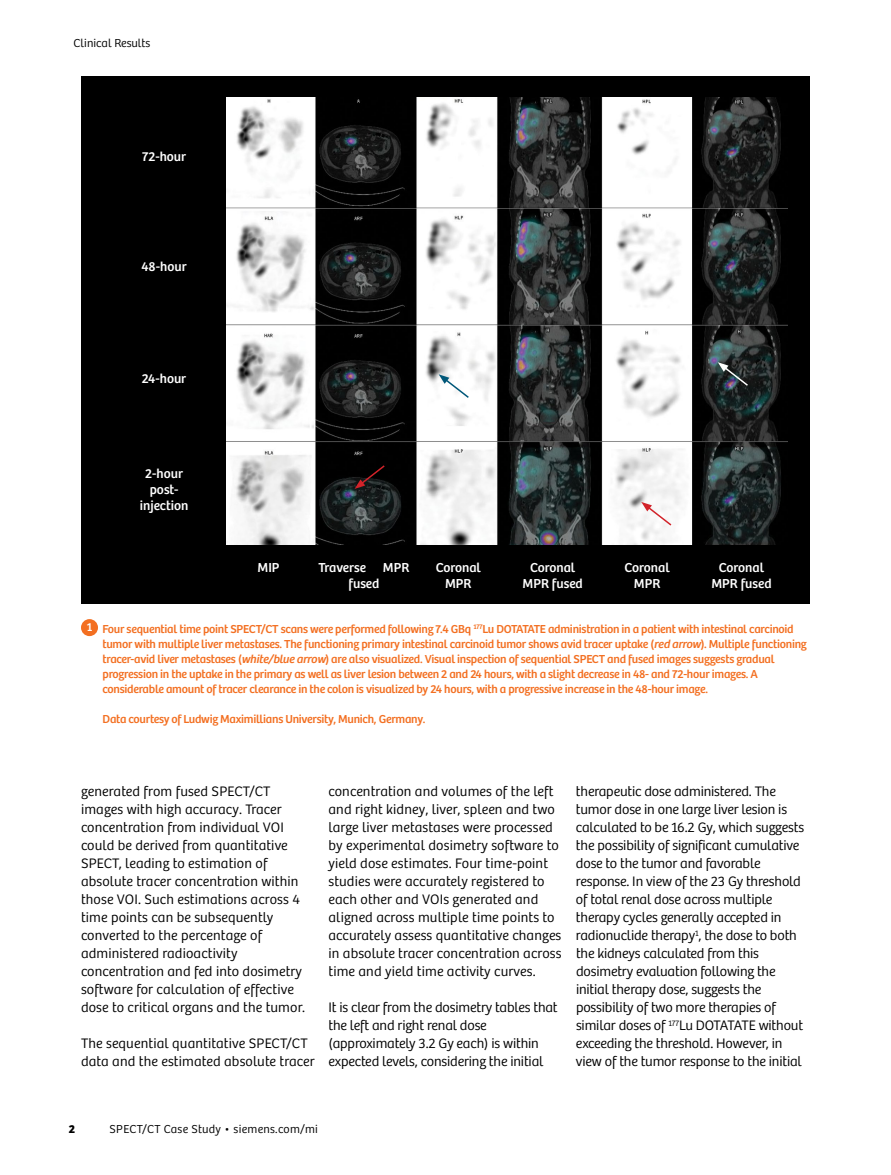
<style>
.page{position:relative;width:891px;height:1175px;background:#fff}
.page>*{position:absolute;margin:0;border:0;box-sizing:border-box;transform-origin:0 0}
.t1{font:14.25px/18px "Bree SH Text Light";letter-spacing:.01em;color:#000}
.t2{font:14.25px/18px "Bree SH Text Light";letter-spacing:-.01em;color:#000}
.t3{font:13.5px/16.2px "Bree SH Text Regular";color:#fff;text-align:center}
.t4{font:12px/15px "Bree SH Text Regular";letter-spacing:-.02em;color:#f36f21}
.t5{font:12px "Bree SH Text Light";letter-spacing:.015em;color:#000}
.t6{font:12px "Bree SH Text Bold";color:#000}
.s1{font-family:"Bree SH Text Oblique"}
</style>
<div class="page">
<div style="left:81px;top:77px;width:729px;height:527px;background:#000"></div>
<img style="left:226px;top:98px;width:561px;height:446px">
<svg style="left:355px;top:464px;width:31px;height:25px"></svg>
<svg style="left:641px;top:502px;width:32px;height:25px"></svg>
<svg style="left:439px;top:374px;width:31px;height:25px"></svg>
<svg style="left:718px;top:362px;width:32px;height:25px"></svg>
<div style="left:81px;top:619px;width:17px;height:17px;background:#f36f21;border-radius:50%"></div>
<p class="t5" style="left:74px;top:36px;width:78px">Clinical Results</p>
<p class="t3" style="left:142px;top:148px;width:46px">72-hour</p>
<p class="t3" style="left:142px;top:259px;width:47px">48-hour</p>
<p class="t3" style="left:142px;top:370px;width:46px">24-hour</p>
<p class="t3" style="left:140px;top:465px;width:50px">2-hour post&shy;injection</p>
<p class="t3" style="left:258px;top:559px;width:24px">MIP</p>
<p class="t3" style="left:319px;top:559px;width:49px">Traverse</p>
<p class="t3" style="left:383px;top:559px;width:28px">MPR</p>
<p class="t3" style="left:349px;top:575px;width:32px">fused</p>
<p class="t3" style="left:436px;top:559px;width:47px">Coronal<br>MPR</p>
<p class="t3" style="left:625px;top:559px;width:47px">Coronal<br>MPR</p>
<p class="t3" style="left:523px;top:559px;width:62px">Coronal<br>MPR fused</p>
<p class="t3" style="left:711px;top:559px;width:62px">Coronal<br>MPR fused</p>
<p class="t4" style="left:103px;top:621px;width:706px;text-indent:-16px"><sup>1</sup> Four sequential time point SPECT/CT scans were performed following 7.4 GBq <sup>177</sup>Lu DOTATATE administration in a patient with intestinal carcinoid tumor with multiple liver metastases. The functioning primary intestinal carcinoid tumor shows avid tracer uptake (<span class="s1">red arrow</span>). Multiple functioning tracer-avid liver metastases (<span class="s1">white/blue arrow</span>) are also visualized. Visual inspection of sequential SPECT and fused images suggests gradual progression in the uptake in the primary as well as liver lesion between 2 and 24 hours, with a slight decrease in 48- and 72-hour images. A considerable amount of tracer clearance in the colon is visualized by 24 hours, with a progressive increase in the 48-hour image.</p>
<p class="t4" style="left:103px;top:711px;width:325px">Data courtesy of Ludwig Maximillians University, Munich, Germany.</p>
<p class="t1" style="left:81px;top:782px;width:226px">generated from fused SPECT/CT images with high accuracy. Tracer concentration from individual VOI could be derived from quantitative SPECT, leading to estimation of absolute tracer concentration within those VOI. Such estimations across 4 time points can be subsequently converted to the percentage of administered radioactivity concentration and fed into dosimetry software for calculation of effective dose to critical organs and the tumor.</p>
<p class="t1" style="left:81px;top:1034px;width:235px">The sequential quantitative SPECT/CT data and the estimated absolute tracer</p>
<p class="t1" style="left:328px;top:782px;width:235px">concentration and volumes of the left and right kidney, liver, spleen and two large liver metastases were processed by experimental dosimetry software to yield dose estimates. Four time-point studies were accurately registered to each other and VOIs generated and aligned across multiple time points to accurately assess quantitative changes in absolute tracer concentration across time and yield time activity curves.</p>
<p class="t2" style="left:328px;top:998px;width:231px">It is clear from the dosimetry tables that the left and right renal dose (approximately 3.2 Gy each) is within expected levels, considering the initial</p>
<p class="t2" style="left:576px;top:782px;width:230px">therapeutic dose administered. The tumor dose in one large liver lesion is calculated to be 16.2 Gy, which suggests the possibility of significant cumulative dose to the tumor and favorable response. In view of the 23 Gy threshold of total renal dose across multiple therapy cycles generally accepted in radionuclide therapy<sup>1</sup>, the dose to both the kidneys calculated from this dosimetry evaluation following the initial therapy dose, suggests the possibility of two more therapies of similar doses of <sup>177</sup>Lu DOTATATE without exceeding the threshold. However, in view of the tumor response to the initial</p>
<p class="t6" style="left:69px;top:1121px;width:8px">2</p>
<p class="t5" style="left:110px;top:1121px;width:210px">SPECT/CT Case Study • siemens.com/mi</p>
</div>
